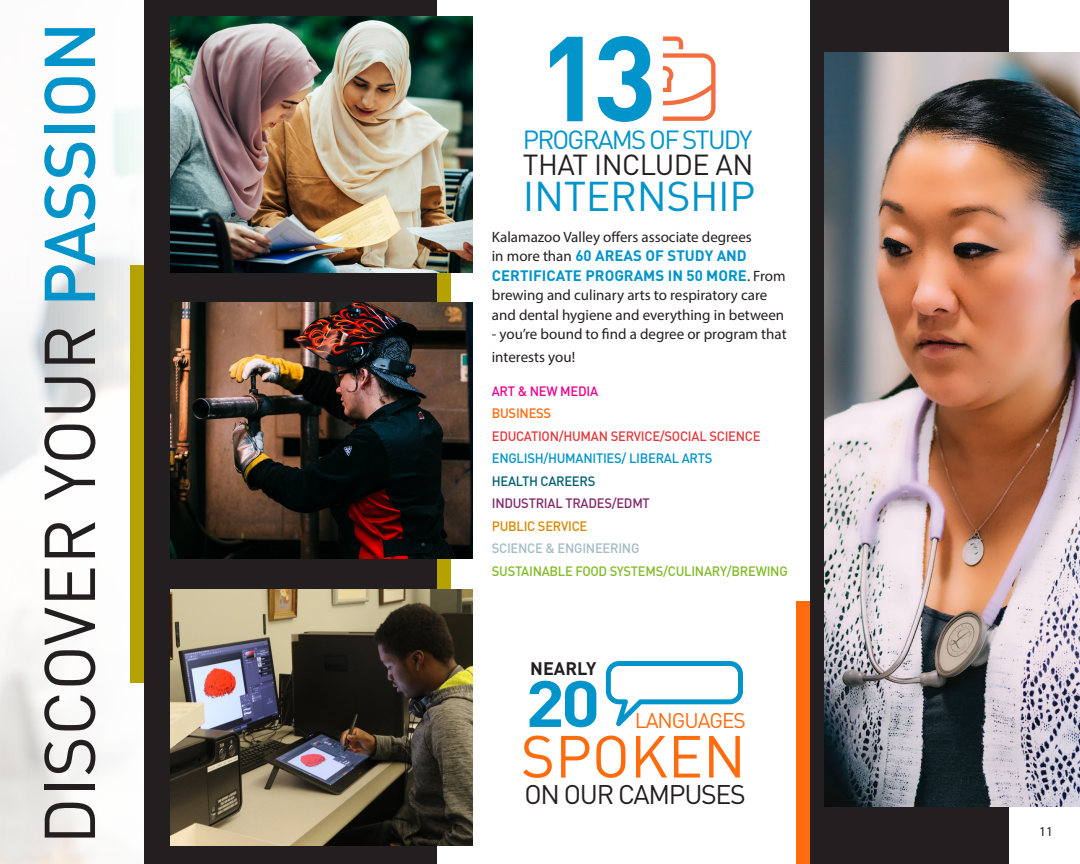
<style>
.page{position:relative;width:1080px;height:864px;background:#fff}
.page>*{position:absolute;margin:0;border:0;box-sizing:border-box;transform-origin:0 0}
.t1{font:700 118.65px "DIN Pro";color:#0094ca}
.t2{font:70.65px "DIN Pro";color:#231f20}
.t3{font:700 64.35px "DIN Pro";color:#0094ca;scale:1.12 1}
.t4{font:58.5px "DIN Pro";color:#ff6b0d}
.t5{font:41.1px "DIN Pro";letter-spacing:-.01em;color:#0094ca}
.t6{font:28.65px "DIN Pro";letter-spacing:-.02em;color:#231f20}
.t7{font:26.7px "DIN Pro";letter-spacing:-.05em;color:#231f20}
.t8{font:25.95px "DIN Pro";letter-spacing:-.07em;color:#0094ca}
.t9{font:21px "DIN Pro";letter-spacing:-.05em;color:#ff6b0d}
.t10{font:700 18px "DIN Pro";color:#231f20}
.t11{font:15px/19.5px "Myriad Pro";color:#231f20}
.t12{font:500 13.5px "DIN Pro";letter-spacing:-.02em;color:#82bb27;scale:.96 1}
.t13{font:500 13.5px "DIN Pro";letter-spacing:-.02em;color:#e33a3f;scale:.96 1}
.t14{font:500 13.5px/22.5px "DIN Pro";letter-spacing:-.02em;color:#83296b;scale:.96 1}
.t15{font:500 13.5px "DIN Pro";letter-spacing:-.02em;color:#0094ca;scale:.96 1}
.t16{font:500 13.5px "DIN Pro";letter-spacing:-.02em;color:#a3bbc4;scale:.96 1}
.t17{font:500 13.5px "DIN Pro";letter-spacing:-.02em;color:#d78800;scale:.96 1}
.t18{font:500 13.5px "DIN Pro";letter-spacing:-.02em;color:#ed028c;scale:.96 1}
.t19{font:500 13.5px "DIN Pro";letter-spacing:-.02em;color:#ff6b0d;scale:.96 1}
.t20{font:13.5px "Myriad Pro";color:#231f20}
.s1{font-weight:500;color:#0094ca}
.s2{font-family:"DIN Pro";font-weight:700;color:#0094ca}
.s3{color:#006072}
</style>
<div class="page">
<div style="left:437px;top:242px;width:13px;height:417px;background:#b5a200"></div>
<img style="left:0;top:110px;width:144px;height:754px">
<div style="left:810px;top:0;width:198px;height:864px;background:#231f20"></div>
<div style="left:144px;top:0;width:293px;height:864px;background:#231f20"></div>
<img style="left:170px;top:17px;width:302px;height:255px">
<img style="left:170px;top:303px;width:302px;height:256px">
<img style="left:170px;top:590px;width:302px;height:256px">
<img style="left:825px;top:53px;width:255px;height:754px">
<svg style="left:663px;top:37px;width:53px;height:84px"></svg>
<div style="left:131px;top:266px;width:13px;height:417px;background:#b5a200"></div>
<div style="left:796px;top:601px;width:14px;height:263px;background:#ff6b0d"></div>
<svg style="left:606px;top:661px;width:137px;height:65px"></svg>
<p class="t2" style="left:21px;top:845px;width:825px;rotate:-90deg">DISCOVER YOUR <span class="s1">PASSION</span></p>
<p class="t1" style="left:538px;top:-2px;width:121px">13</p>
<p class="t8" style="left:523px;top:122px;width:231px">PROGRAMS OF STUDY</p>
<p class="t6" style="left:523px;top:145px;width:232px">THAT INCLUDE AN</p>
<p class="t5" style="left:523px;top:168px;width:234px">INTERNSHIP</p>
<p class="t11" style="left:492px;top:227px;width:295px">Kalamazoo Valley offers associate degrees<br>in more than <span class="s2">60 AREAS OF STUDY AND CERTIFICATE PROGRAMS IN 50 MORE</span>. From brewing and culinary arts to respiratory care and dental hygiene and everything in between</p>
<p class="t11" style="left:492px;top:323px;width:296px;line-height:22.5px">- you’re bound to find a degree or program that interests you!</p>
<p class="t18" style="left:492px;top:382px;width:112px">ART &amp; NEW MEDIA</p>
<p class="t19" style="left:492px;top:404px;width:63px">BUSINESS</p>
<p class="t13" style="left:492px;top:427px;width:281px">EDUCATION/HUMAN SERVICE/SOCIAL SCIENCE</p>
<p class="t15" style="left:492px;top:449px;width:231px">ENGLISH/HUMANITIES/ LIBERAL ARTS</p>
<p class="t14" style="left:492px;top:469px;width:166px"><span class="s3">HEALTH CAREERS<br></span>INDUSTRIAL TRADES/EDMT</p>
<p class="t17" style="left:492px;top:517px;width:101px">PUBLIC SERVICE</p>
<p class="t16" style="left:492px;top:539px;width:155px">SCIENCE &amp; ENGINEERING</p>
<p class="t12" style="left:492px;top:562px;width:310px">SUSTAINABLE FOOD SYSTEMS/CULINARY/BREWING</p>
<p class="t10" style="left:530px;top:656px;width:68px">NEARLY</p>
<p class="t3" style="left:525px;top:660px;width:68px">20</p>
<p class="t9" style="left:635px;top:706px;width:113px">LANGUAGES</p>
<p class="t4" style="left:521px;top:717px;width:227px">SPOKEN</p>
<p class="t7" style="left:524px;top:776px;width:223px">ON OUR CAMPUSES</p>
<p class="t20" style="left:1039px;top:823px;width:15px">11</p>
</div>
